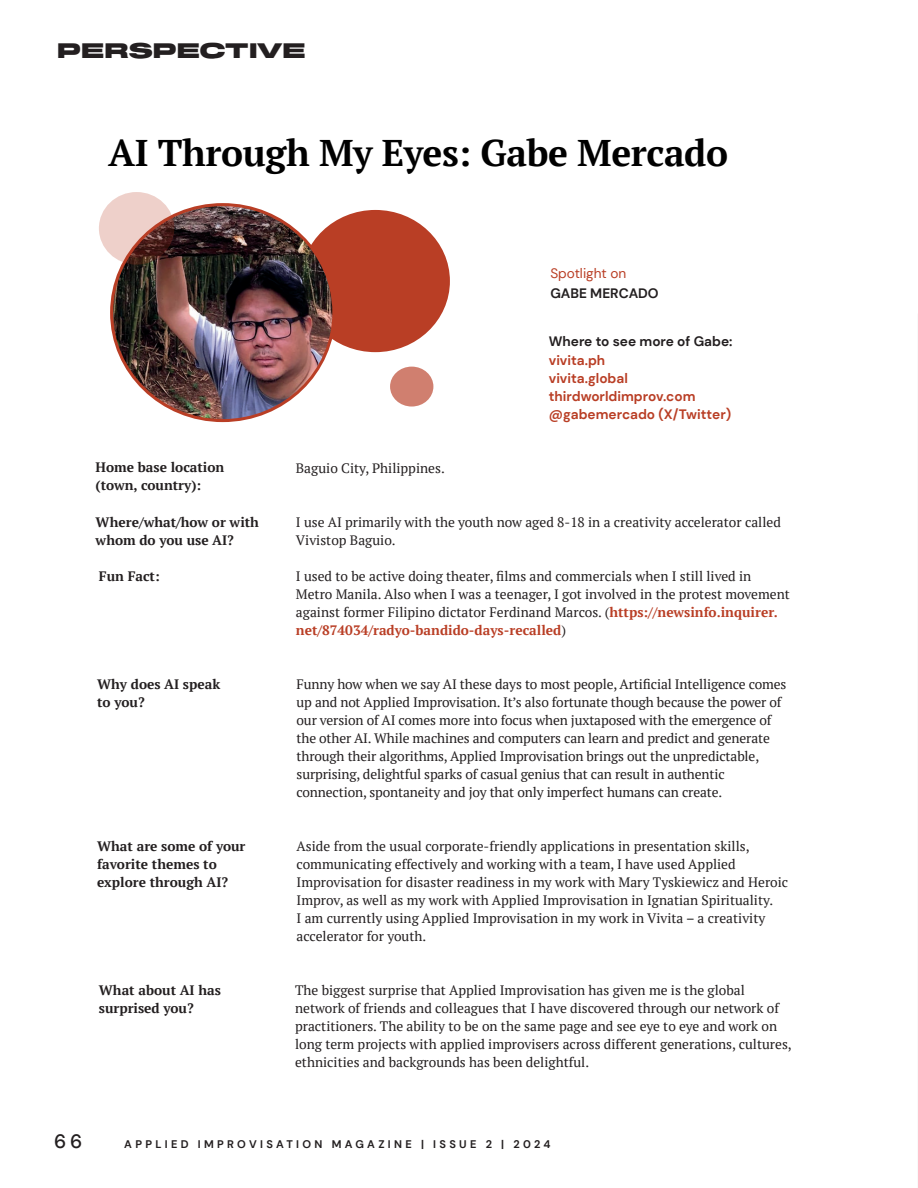
<style>
.page{position:relative;width:918px;height:1188px;background:#fff}
.page>*{position:absolute;margin:0;border:0;box-sizing:border-box;transform-origin:0 0}
.t1{font:700 37.05px "PT Serif";letter-spacing:-.01em;color:#000}
.t2{font:21.9px "MATROSKA";letter-spacing:-.07em;color:#231f20}
.t3{font:500 19.35px "DM Sans";color:#231f20}
.t4{font:13.65px/18px "PT Serif";color:#231f20}
.t5{font:700 13.65px/18px "PT Serif";color:#231f20}
.t6{font:700 13.65px/18px "DM Sans";color:#b93e25}
.t7{font:700 13.65px "DM Sans";color:#231f20}
.t8{font:13.65px "DM Sans";color:#b93e25}
.t9{font:700 11.1px "DM Sans";letter-spacing:.3em;color:#231f20}
.s1{font-weight:700;color:#b93e25}
.s2{color:#000}
</style>
<div class="page">
<div style="left:301px;top:210px;width:149px;height:142px;background:#b93e25;border-radius:50%"></div>
<hr style="left:917px;top:314px;width:1px;height:874px;background:#f3f3f3">
<img style="left:112px;top:205px;width:222px;height:216px">
<div style="left:390px;top:367px;width:43px;height:40px;background:#d07f6f;border-radius:50%"></div>
<svg style="left:99px;top:192px;width:75px;height:73px;background:#c19c96"></svg>
<h2 class="t2" style="left:57px;top:38px;width:251px">PERSPECTIVE</h2>
<h1 class="t1" style="left:108px;top:128px;width:621px">AI Through My Eyes: Gabe Mercado</h1>
<p class="t8" style="left:550px;top:265px;width:77px">Spotlight on</p>
<p class="t7" style="left:550px;top:285px;width:110px">GABE MERCADO</p>
<p class="t5" style="left:96px;top:458px;width:130px">Home base location (town, country):</p>
<p class="t4" style="left:296px;top:459px;width:150px">Baguio City, Philippines.</p>
<p class="t7" style="left:549px;top:333px;width:185px">Where to see more of Gabe:</p>
<p class="t6" style="left:549px;top:351px;width:184px">vivita.ph<br>vivita.global thirdworldimprov.com @gabemercado (X/Twitter)</p>
<p class="t5" style="left:96px;top:512px;width:165px">Where/what/how or with whom do you use AI?</p>
<p class="t4" style="left:296px;top:513px;width:487px">I use AI primarily with the youth now aged 8-18 in a creativity accelerator called<br>Vivistop Baguio.</p>
<p class="t5" style="left:99px;top:566px;width:62px">Fun Fact:</p>
<p class="t4" style="left:296px;top:567px;width:496px">I used to be active doing theater, films and commercials when I still lived in Metro Manila. Also when I was a teenager, I got involved in the protest movement against former Filipino dictator Ferdinand Marcos. (<span class="s1">https://newsinfo.inquirer. net/874034/radyo-bandido-days-recalled</span>)</p>
<p class="t5" style="left:97px;top:674px;width:125px">Why does AI speak to you?</p>
<p class="t4" style="left:297px;top:675px;width:491px">Funny how when we say AI these days to most people, Artificial Intelligence comes up and not Applied Improvisation. It’s also fortunate though because the power of our version of AI comes more into focus when juxtaposed with the emergence of the other AI. While machines and computers can learn and predict and generate through their algorithms, Applied Improvisation brings out the unpredictable, surprising, delightful sparks of casual genius that can result in authentic connection, spontaneity and joy that only imperfect humans can create.</p>
<p class="t5" style="left:97px;top:836px;width:150px">What are some of your favorite themes to explore through AI?</p>
<p class="t4" style="left:297px;top:837px;width:493px">Aside from the usual corporate-friendly applications in presentation skills, communicating effectively and working with a team, I have used Applied Improvisation for disaster readiness in my work with Mary Tyskiewicz and Heroic Improv, as well as my work with Applied Improvisation in Ignatian Spirituality.<br>I am currently using Applied Improvisation in my work in Vivita <span class="s2">–</span> a creativity accelerator for youth.</p>
<p class="t5" style="left:99px;top:980px;width:124px">What about AI has surprised you?</p>
<p class="t4" style="left:295px;top:981px;width:498px">The biggest surprise that Applied Improvisation has given me is the global network of friends and colleagues that I have discovered through our network of practitioners. The ability to be on the same page and see eye to eye and work on long term projects with applied improvisers across different generations, cultures, ethnicities and backgrounds has been delightful.</p>
<h3 class="t3" style="left:54px;top:1129px;width:30px">66</h3>
<p class="t9" style="left:124px;top:1137px;width:428px">APPLIED IMPROVISATION MAGAZINE | ISSUE 2 | 2024</p>
</div>
